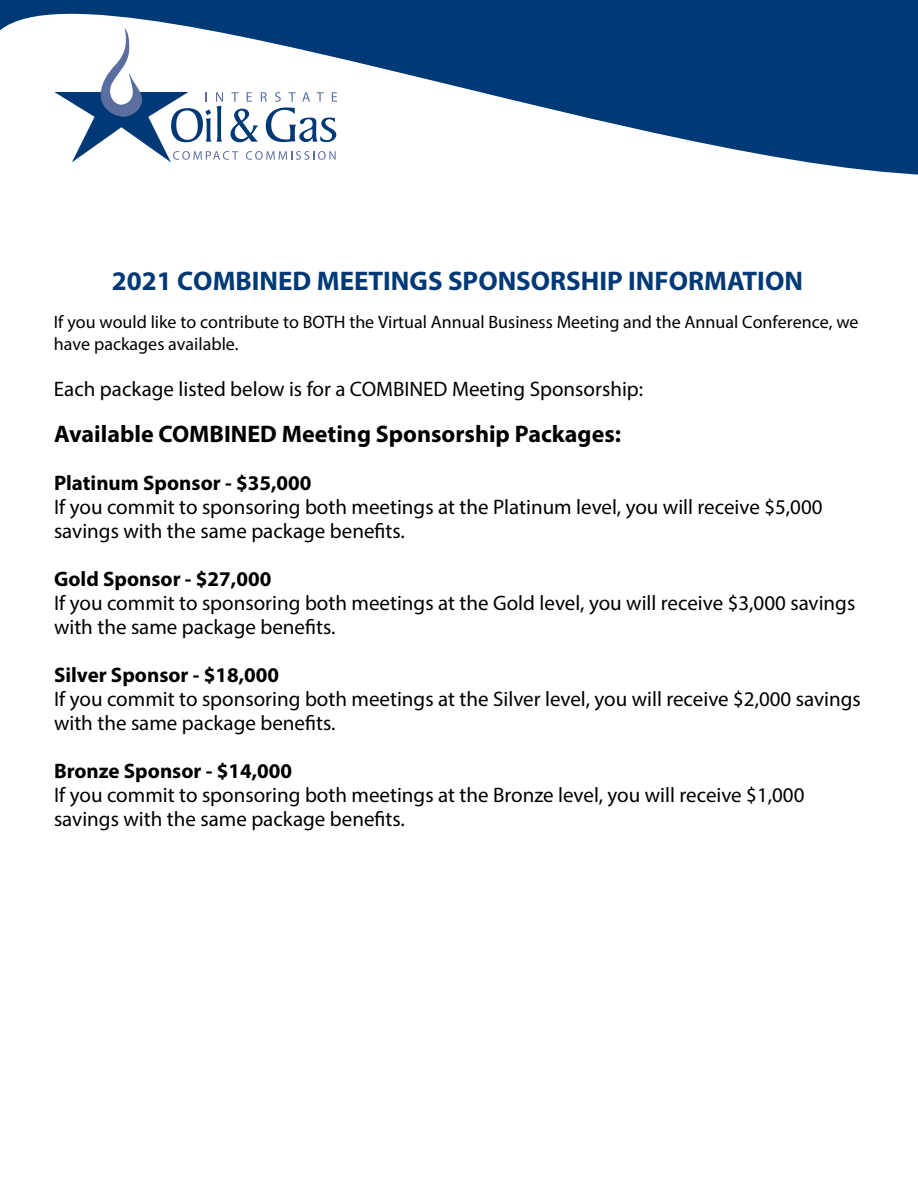
<style>
.page{position:relative;width:918px;height:1188px;background:#fff}
.page>*{position:absolute;margin:0;border:0;box-sizing:border-box;transform-origin:0 0}
.t1{font:700 27px "Myriad Pro";color:#003976}
.t2{font:700 24px "Myriad Pro";color:#000}
.t3{font:21px/24px "Myriad Pro";color:#000}
.t4{font:700 21px "Myriad Pro";color:#000}
.t5{font:18px/21.6px "Myriad Pro";color:#000}
</style>
<div class="page">
<svg style="left:0;top:0;width:918px;height:175px;fill:#003976"></svg>
<p class="t1" style="left:112px;top:264px;width:693px">2021 COMBINED MEETINGS SPONSORSHIP INFORMATION</p>
<p class="t5" style="left:54px;top:311px;width:806px">If you would like to contribute to BOTH the Virtual Annual Business Meeting and the Annual Conference, we have packages available.</p>
<p class="t3" style="left:54px;top:377px;width:591px">Each package listed below is for a COMBINED Meeting Sponsorship:</p>
<p class="t2" style="left:54px;top:418px;width:569px">Available COMBINED Meeting Sponsorship Packages:</p>
<p class="t4" style="left:54px;top:469px;width:259px">Platinum Sponsor - $35,000</p>
<p class="t3" style="left:54px;top:495px;width:770px">If you commit to sponsoring both meetings at the Platinum level, you will receive $5,000 savings with the same package benefits.</p>
<p class="t4" style="left:54px;top:565px;width:219px">Gold Sponsor - $27,000</p>
<p class="t3" style="left:54px;top:591px;width:803px">If you commit to sponsoring both meetings at the Gold level, you will receive $3,000 savings with the same package benefits.</p>
<p class="t4" style="left:54px;top:661px;width:227px">Silver Sponsor - $18,000</p>
<p class="t3" style="left:54px;top:687px;width:808px">If you commit to sponsoring both meetings at the Silver level, you will receive $2,000 savings with the same package benefits.</p>
<p class="t4" style="left:54px;top:757px;width:240px">Bronze Sponsor - $14,000</p>
<p class="t3" style="left:54px;top:783px;width:752px">If you commit to sponsoring both meetings at the Bronze level, you will receive $1,000 savings with the same package benefits.</p>
</div>
